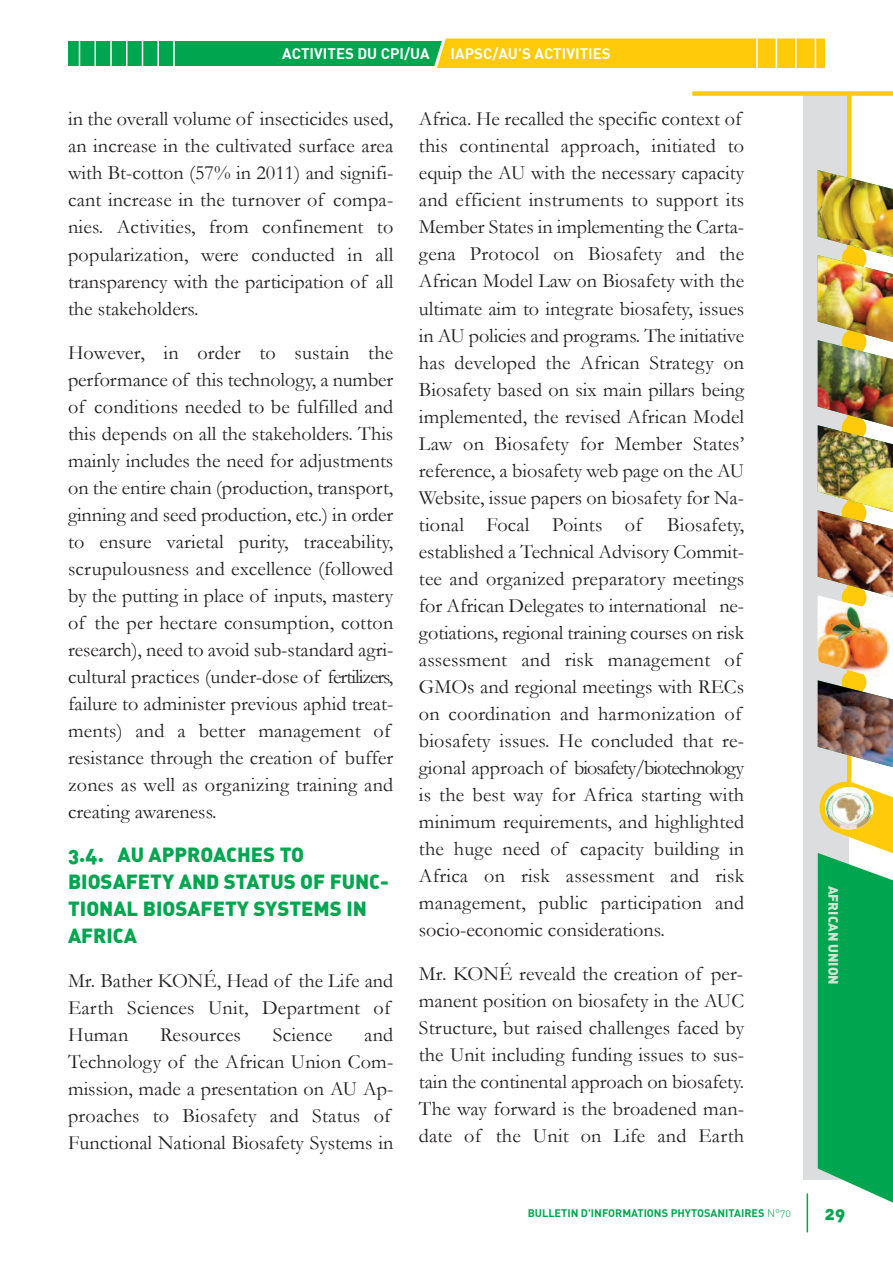
<style>
.page{position:relative;width:893px;height:1263px;background:#fff}
.page>*{position:absolute;margin:0;border:0;box-sizing:border-box;transform-origin:0 0}
.t1{font:20.25px/27px "Garamond";color:#231f20}
.t2{font:20.25px/27px "DIN Black Alternate";color:#00a54f}
.t3{font:18px "DIN Black Alternate";color:#00a54f}
.t4{font:15px "DIN Bold";color:#fff}
.t5{font:13.5px "DIN Black Alternate";color:#cbe6d3}
.t6{font:10.95px "DIN Bold Alternate";color:#00a54f}
.s1{font-family:"DIN Light Alternate"}
</style>
<div class="page">
<div style="left:803px;top:92px;width:45px;height:1087px;background:#dcdddf"></div>
<hr style="left:807px;top:1193px;width:1px;height:39px;background:#00a54f">
<div style="left:692px;top:91px;width:201px;height:5px;background:#feca0a"></div>
<hr style="left:847px;top:94px;width:4px;height:721px;background:#feca0a">
<svg style="left:816px;top:778px;width:77px;height:425px;background:#3fb569"></svg>
<img style="left:818px;top:258px;width:75px;height:512px">
<img style="left:818px;top:170px;width:75px;height:88px">
<div style="left:68px;top:41px;width:757px;height:25px;background:#00a54f"></div>
<hr style="left:79px;top:28px;width:1px;height:44px;background:#fff">
<hr style="left:94px;top:28px;width:2px;height:44px;background:#fff">
<hr style="left:110px;top:28px;width:2px;height:44px;background:#fff">
<hr style="left:126px;top:28px;width:1px;height:44px;background:#fff">
<hr style="left:142px;top:28px;width:1px;height:44px;background:#fff">
<hr style="left:157px;top:28px;width:2px;height:44px;background:#fff">
<hr style="left:173px;top:28px;width:2px;height:44px;background:#fff">
<svg style="left:434px;top:38px;width:391px;height:30px;background:#fbcb14"></svg>
<p class="t4" style="left:282px;top:43px;width:149px">ACTIVITES DU CPI/UA</p>
<p class="t4" style="left:451px;top:43px;width:162px">IAPSC/AU’S ACTIVITIES</p>
<p class="t1" style="left:68px;top:106px;width:327px;text-align:justify">in the overall volume of insecticides used, an increase in the cultivated surface area with Bt-cotton (57% in 2011) and signifi&shy;cant increase in the turnover of compa&shy;nies. Activities, from confinement to popularization, were conducted in all transparency with the participation of all the stakeholders.</p>
<p class="t1" style="left:68px;top:339px;width:327px">However, in order to sustain the performance of this technology, a number of conditions needed to be fulfilled and this depends on all the stakeholders. This mainly includes the need for adjustments on the entire chain (production, transport, ginning and seed production, etc.) in order to ensure varietal purity, traceability, scrupulousness and excellence (followed by the putting in place of inputs, mastery of the per hectare consumption, cotton research), need to avoid sub-standard agri&shy;cultural practices (under-dose of fertilizers, failure to administer previous aphid treat&shy;ments) and a better management of resistance through the creation of buffer zones as well as organizing training and creating awareness.</p>
<p class="t2" style="left:68px;top:841px;width:322px">3.4. AU APPROACHES TO<br>BIOSAFETY AND STATUS OF FUNC-<br>TIONAL BIOSAFETY SYSTEMS IN<br>AFRICA</p>
<p class="t1" style="left:68px;top:967px;width:327px">Mr. Bather KONÉ, Head of the Life and<br>Earth Sciences Unit, Department of<br>Human</p>
<p class="t1" style="left:68px;top:1021px;width:327px;text-indent:296px">and<br>Technology of the African Union Com&shy;mission, made a presentation on AU Ap&shy;proaches to Biosafety and Status of<br>Functional National Biosafety Systems in</p>
<p class="t1" style="left:160px;top:1021px;width:82px">Resources</p>
<p class="t1" style="left:273px;top:1021px;width:61px">Science</p>
<p class="t1" style="left:419px;top:106px;width:327px">Africa. He recalled the specific context of this continental approach, initiated to equip the AU with the necessary capacity and efficient instruments to support its Member States in implementing the Carta&shy;gena Protocol on Biosafety and the African Model Law on Biosafety with the ultimate aim to integrate biosafety, issues in AU policies and programs. The initiative has developed the African Strategy on Biosafety based on six main pillars being implemented, the revised African Model Law on Biosafety for Member States’ reference, a biosafety web page on the AU Website, issue papers on biosafety for Na&shy;tional Focal Points of Biosafety, established a Technical Advisory Commit&shy;tee and organized preparatory meetings for African Delegates to international ne&shy;gotiations, regional training courses on risk assessment and risk management of GMOs and regional meetings with RECs on coordination and harmonization of biosafety issues. He concluded that re&shy;gional approach of biosafety/biotechnology is the best way for Africa starting with minimum requirements, and highlighted the huge need of capacity building in Africa on risk assessment and risk management, public participation and socio-economic considerations.</p>
<p class="t1" style="left:419px;top:960px;width:327px;text-align:justify">Mr. KONÉ reveald the creation of per&shy;manent position on biosafety in the AUC Structure, but raised challenges faced by the Unit including funding issues to sus&shy;tain the continental approach on biosafety.<br>The way forward is the broadened man&shy;date of the Unit on Life and Earth</p>
<p class="t6" style="left:528px;top:1207px;width:265px">BULLETIN D'INFORMATIONS PHYTOSANITAIRES <span class="s1">N°70</span></p>
<p class="t5" style="left:841px;top:886px;width:101px;rotate:90deg">AFRICAN UNION</p>
<p class="t3" style="left:825px;top:1203px;width:22px">29</p>
</div>
